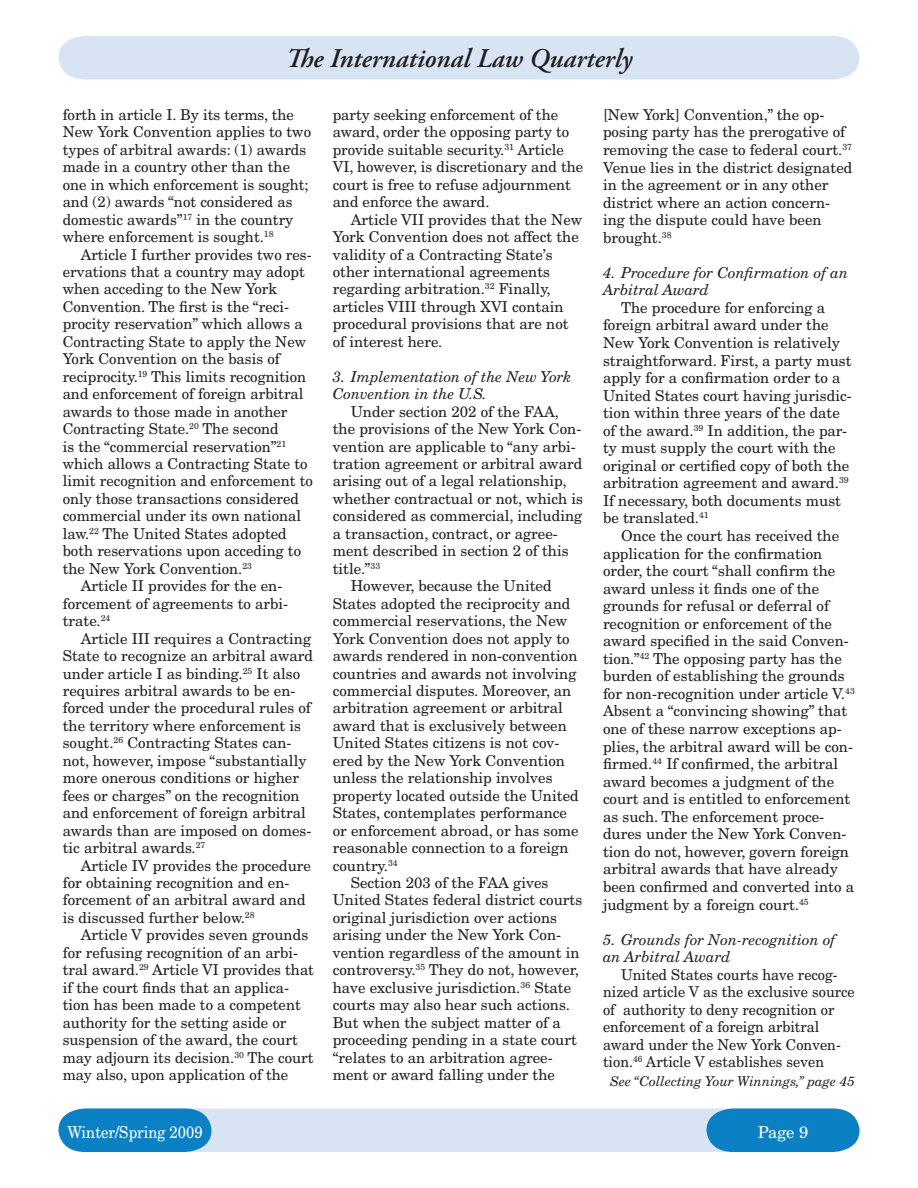
<style>
.page{position:relative;width:918px;height:1188px;background:#fff}
.page>*{position:absolute;margin:0;border:0;box-sizing:border-box;transform-origin:0 0}
.t1{font:italic 600 27px "Adobe Garamond Pro";color:#231f20}
.t2{font:16.5px "New Century Schlbk";color:#fff;scale:.9 1}
.t3{font:16.5px "New Century Schlbk";color:#fff}
.text{font:15px/17.4px "New Century Schlbk";color:#231f20}
.text-2{font:15px/17.5px "New Century Schlbk";color:#231f20;scale:.96 1}
.text-3{font:italic 15px/17.5px "New Century Schlbk";color:#231f20}
.bio{font:italic 13.5px "New Century Schlbk";color:#231f20}
</style>
<div class="page">
<svg style="left:58px;top:1108px;width:802px;height:44px;background:#91c1e2"></svg>
<div style="left:58px;top:36px;width:802px;height:44px;background:#d8e4f3"></div>
<h1 class="t1" style="left:286px;top:43px;width:348px">The International Law Quarterly</h1>
<p class="text" style="left:63px;top:106px;width:250px">forth in article I. By its terms, the New York Convention applies to two types of arbitral awards: (1) awards made in a country other than the one in which enforcement is sought; and (2) awards “not considered as domestic awards”<sup>17</sup> in the country where enforcement is sought.<sup>18</sup></p>
<p class="text" style="left:63px;top:245px;width:252px;text-indent:18px">Article I further provides two res&shy;ervations that a country may adopt when acceding to the New York Convention. The first is the “reci&shy;procity reservation” which allows a Contracting State to apply the New York Convention on the basis of reciprocity.<sup>19</sup> This limits recognition and enforcement of foreign arbitral awards to those made in another Contracting State.<sup>20</sup> The second<br>is the “commercial reservation”<sup>21 </sup>which allows a Contracting State to limit recognition and enforcement to only those transactions considered commercial under its own national law.<sup>22</sup> The United States adopted both reservations upon acceding to the New York Convention.<sup>23</sup></p>
<p class="text" style="left:63px;top:577px;width:227px;text-indent:18px">Article II provides for the en&shy;forcement of agreements to arbi&shy;trate.<sup>24</sup></p>
<p class="text" style="left:63px;top:630px;width:252px;text-indent:18px">Article III requires a Contracting State to recognize an arbitral award under article I as binding.<sup>25</sup> It also requires arbitral awards to be en&shy;forced under the procedural rules of the territory where enforcement is sought.<sup>26</sup> Contracting States can&shy;not, however, impose “substantially more onerous conditions or higher fees or charges” on the recognition and enforcement of foreign arbitral awards than are imposed on domes&shy;tic arbitral awards.<sup>27</sup></p>
<p class="text" style="left:63px;top:856px;width:250px;text-indent:18px">Article IV provides the procedure for obtaining recognition and en&shy;forcement of an arbitral award and is discussed further below.<sup>28</sup></p>
<p class="text" style="left:63px;top:926px;width:253px;text-indent:18px">Article V provides seven grounds for refusing recognition of an arbi&shy;tral award.<sup>29</sup> Article VI provides that if the court finds that an applica&shy;tion has been made to a competent authority for the setting aside or suspension of the award, the court may adjourn its decision.<sup>30</sup> The court may also, upon application of the</p>
<p class="text" style="left:333px;top:106px;width:252px">party seeking enforcement of the award, order the opposing party to provide suitable security.<sup>31</sup> Article VI, however, is discretionary and the court is free to refuse adjournment and enforce the award.</p>
<p class="text" style="left:333px;top:211px;width:251px;text-indent:18px">Article VII provides that the New<br>York Convention does not affect the validity of a Contracting State’s other international agreements regarding arbitration.<sup>32</sup> Finally, articles VIII through XVI contain procedural provisions that are not of interest here.</p>
<p class="text-3" style="left:333px;top:368px;width:240px">3. Implementation of the New York<br>Convention in the U.S.</p>
<p class="text" style="left:333px;top:403px;width:252px;text-indent:18px">Under section 202 of the FAA, the provisions of the New York Con&shy;vention are applicable to “any arbi&shy;tration agreement or arbitral award arising out of a legal relationship, whether contractual or not, which is considered as commercial, including a transaction, contract, or agree&shy;ment described in section 2 of this title.”<sup>33</sup></p>
<p class="text" style="left:333px;top:577px;width:248px;text-indent:18px">However, because the United<br>States adopted the reciprocity and commercial reservations, the New<br>York Convention does not apply to awards rendered in non-convention countries and awards not involving commercial disputes. Moreover, an arbitration agreement or arbitral award that is exclusively between<br>United States citizens is not cov&shy;ered by the New York Convention unless the relationship involves property located outside the United<br>States, contemplates performance or enforcement abroad, or has some reasonable connection to a foreign country.<sup>34</sup></p>
<p class="text" style="left:333px;top:874px;width:251px;text-indent:18px">Section 203 of the FAA gives United States federal district courts original jurisdiction over actions arising under the New York Con&shy;vention regardless of the amount in controversy.<sup>35</sup> They do not, however, have exclusive jurisdiction.<sup>36</sup> State courts may also hear such actions.<br>But when the subject matter of a proceeding pending in a state court “relates to an arbitration agree&shy;ment or award falling under the</p>
<p class="text" style="left:603px;top:106px;width:251px">[New York] Convention,” the op&shy;posing party has the prerogative of removing the case to federal court.<sup>37<br></sup>Venue lies in the district designated in the agreement or in any other district where an action concern&shy;ing the dispute could have been brought.<sup>38</sup></p>
<p class="text-3" style="left:603px;top:264px;width:247px">4. Procedure for Confirmation of an<br>Arbitral Award</p>
<p class="text" style="left:603px;top:299px;width:250px;text-indent:18px">The procedure for enforcing a foreign arbitral award under the New York Convention is relatively straightforward. First, a party must apply for a confirmation order to a United States court having jurisdic&shy;tion within three years of the date of the award.<sup>39</sup> In addition, the par&shy;ty must supply the court with the original or certified copy of both the arbitration agreement and award.<sup>39<br></sup>If necessary, both documents must be translated.<sup>41</sup></p>
<p class="text" style="left:603px;top:527px;width:253px;text-indent:18px">Once the court has received the application for the confirmation order, the court “shall confirm the award unless it finds one of the grounds for refusal or deferral of recognition or enforcement of the award specified in the said Conven&shy;tion.”<sup>42</sup> The opposing party has the burden of establishing the grounds for non-recognition under article V.<sup>43<br></sup>Absent a “convincing showing” that one of these narrow exceptions ap&shy;plies, the arbitral award will be con&shy;firmed.<sup>44</sup> If confirmed, the arbitral award becomes a judgment of the court and is entitled to enforcement as such. The enforcement proce&shy;dures under the New York Conven&shy;tion do not, however, govern foreign arbitral awards that have already been confirmed and converted into a judgment by a foreign court.<sup>45</sup></p>
<p class="text-3" style="left:603px;top:931px;width:234px">5. Grounds for Non-recognition of an Arbitral Award</p>
<p class="text-2" style="left:603px;top:966px;width:264px;text-indent:18px">United States courts have recog&shy;nized article V as the exclusive source of authority to deny recognition or enforcement of a foreign arbitral award under the New York Conven&shy;tion.<sup>46</sup> Article V establishes seven</p>
<p class="bio" style="left:610px;top:1073px;width:246px">See “Collecting Your Winnings,” page 45</p>
<p class="t2" style="left:67px;top:1122px;width:152px">Winter/Spring 2009</p>
<p class="t3" style="left:758px;top:1122px;width:38px">Page</p>
</div>
